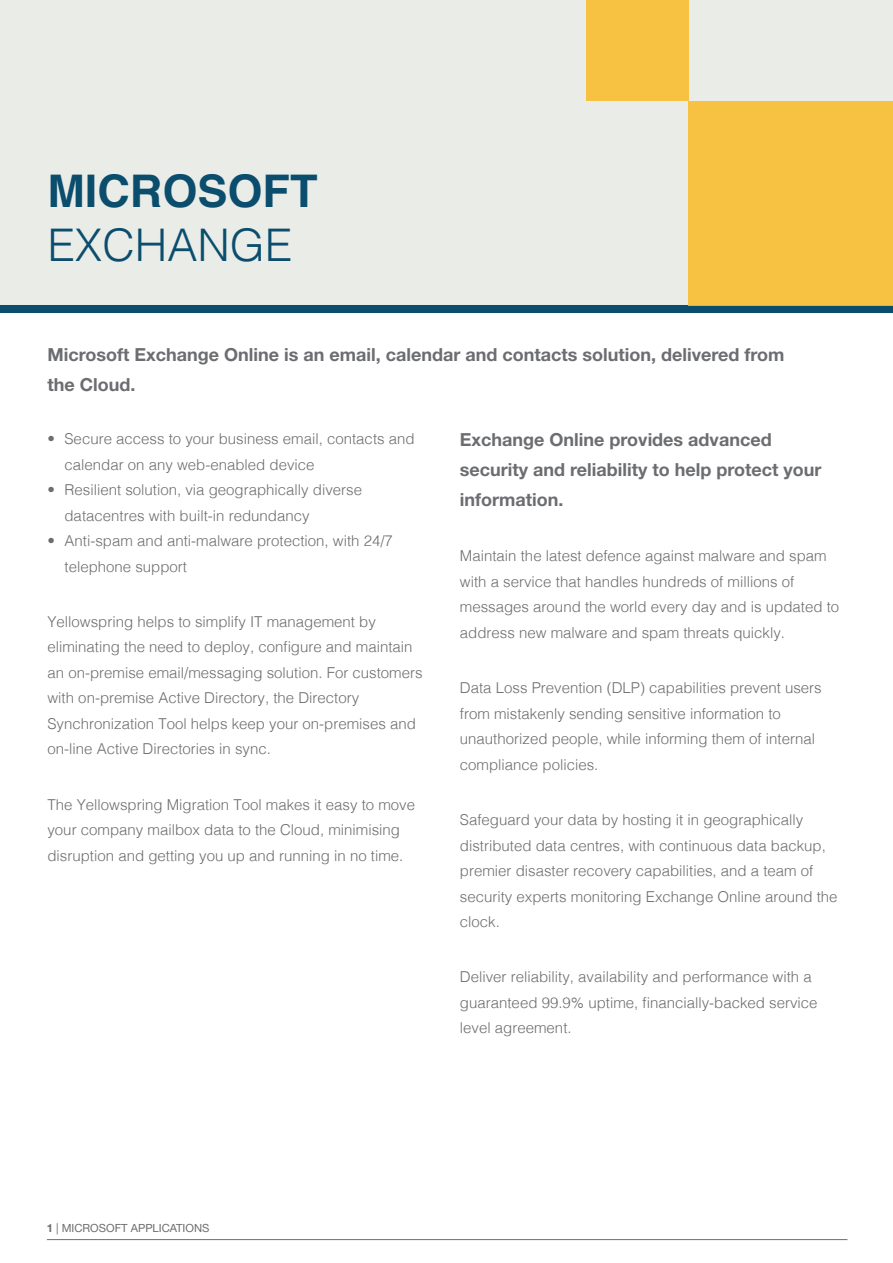
<style>
.page{position:relative;width:893px;height:1263px;background:#fff}
.page>*{position:absolute;margin:0;border:0;box-sizing:border-box;transform-origin:0 0}
.t1{font:700 45px/54px "Helvetica";color:#0b4d6d}
.t2{font:700 18px/30px "Helvetica Neue LT Std";color:#6c6d70}
.t3{font:300 15px/25.5px "Helvetica";color:#6c6d70}
.t4{font:11.25px "Helvetica Neue LT Std";color:#6c6d70}
.s1{font-weight:300}
.s2{font-weight:700}
</style>
<div class="page">
<hr style="left:47px;top:1239px;width:800px;height:1px;background:#6c6d70">
<div style="left:0;top:0;width:893px;height:309px;background:#eaece8"></div>
<div style="left:0;top:305px;width:893px;height:8px;background:#0b4d6d"></div>
<div style="left:586px;top:0;width:102px;height:101px;background:#f7c141"></div>
<div style="left:688px;top:101px;width:205px;height:204px;background:#f7c141"></div>
<p class="t1" style="left:47px;top:164px;width:272px">MICROSOFT<br><span class="s1">EXCHANGE</span></p>
<p class="t2" style="left:47px;top:339px;width:738px">Microsoft Exchange Online is an email, calendar and contacts solution, delivered from the Cloud.</p>
<p class="t3" style="left:64px;top:425px;width:352px;text-indent:-17px">• Secure access to your business email, contacts and calendar on any web-enabled device</p>
<p class="t3" style="left:64px;top:476px;width:299px;text-indent:-17px">• Resilient solution, via geographically diverse datacentres with built-in redundancy</p>
<p class="t3" style="left:64px;top:527px;width:330px;text-indent:-17px">• Anti-spam and anti-malware protection, with 24/7 telephone support</p>
<p class="t3" style="left:47px;top:608px;width:377px">Yellowspring helps to simplify IT management by eliminating the need to deploy, configure and maintain an on-premise email/messaging solution. For customers with on-premise Active Directory, the Directory Synchronization Tool helps keep your on-premises and on-line Active Directories in sync.</p>
<p class="t3" style="left:47px;top:790px;width:369px">The Yellowspring Migration Tool makes it easy to move your company mailbox data to the Cloud, minimising disruption and getting you up and running in no time.</p>
<p class="t2" style="left:460px;top:424px;width:363px">Exchange Online provides advanced security and reliability to help protect your information.</p>
<p class="t3" style="left:460px;top:542px;width:381px">Maintain the latest defence against malware and spam with a service that handles hundreds of millions of messages around the world every day and is updated to address new malware and spam threats quickly.</p>
<p class="t3" style="left:460px;top:674px;width:363px">Data Loss Prevention (DLP) capabilities prevent users from mistakenly sending sensitive information to unauthorized people, while informing them of internal compliance policies.</p>
<p class="t3" style="left:460px;top:806px;width:379px">Safeguard your data by hosting it in geographically distributed data centres, with continuous data backup, premier disaster recovery capabilities, and a team of security experts monitoring Exchange Online around the clock.</p>
<p class="t3" style="left:460px;top:963px;width:359px">Deliver reliability, availability and performance with a guaranteed 99.9% uptime, financially-backed service level agreement.</p>
<p class="t4" style="left:47px;top:1221px;width:164px"><span class="s2">1</span> | MICROSOFT APPLICATIONS</p>
</div>
